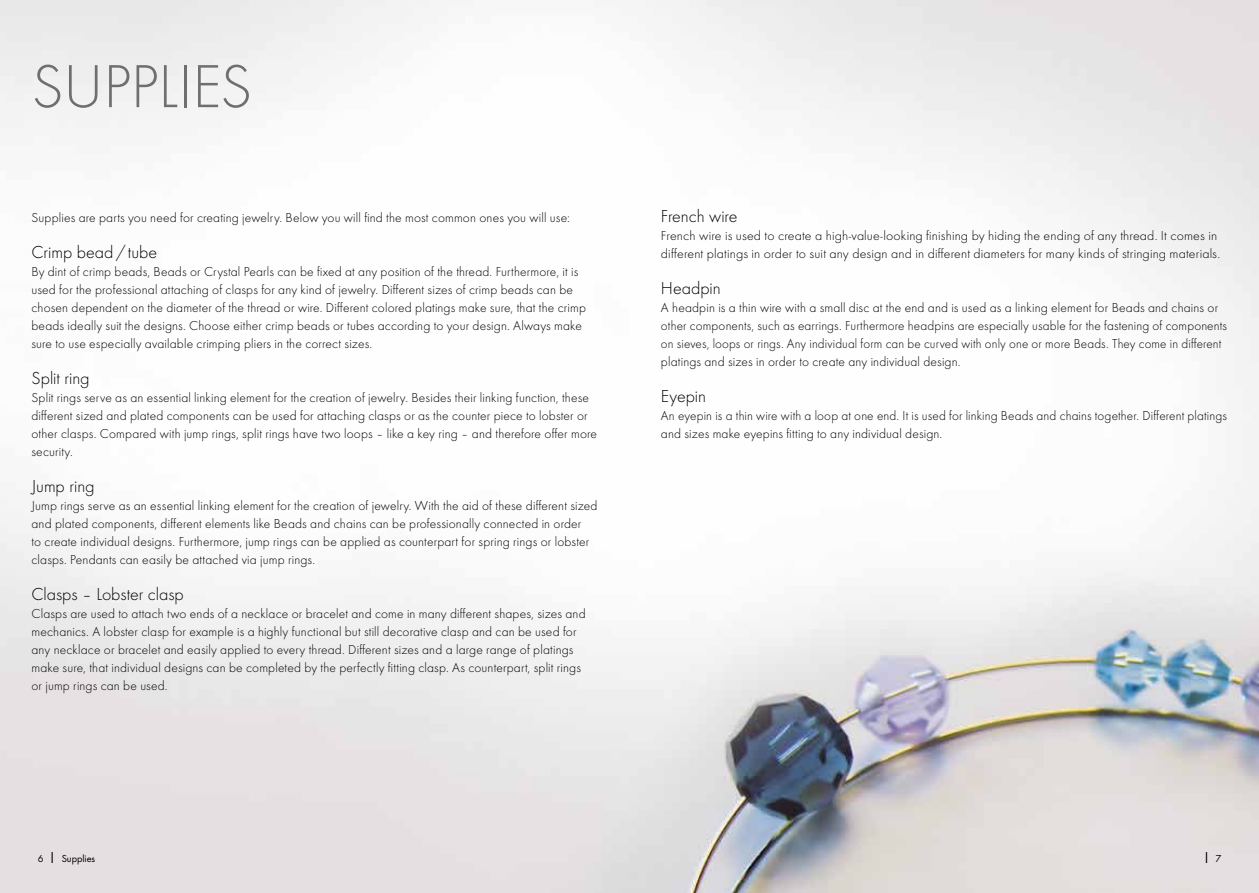
<style>
.page{position:relative;width:1259px;height:893px;background:#fff}
.page>*{position:absolute;margin:0;border:0;box-sizing:border-box;transform-origin:0 0}
.t1{font:300 63px "Futura";letter-spacing:-.005em;color:#6f6f6e}
.t2{font:300 18px "Futura";color:#000}
.t3{font:15px "Futura Boo";color:#000}
.t4{font:300 13.5px/18px "Futura";letter-spacing:.01em;color:#000}
.t5{font:10.5px "Futura Boo";color:#000}
.s1{font-size:15px}
.s2{font-size:10.5px}
</style>
<div class="page">
<img style="left:0;top:0;width:1259px;height:893px">
<h1 class="t1" style="left:31px;top:46px;width:222px">SUPPLIES</h1>
<p class="t4" style="left:31px;top:208px;width:540px">Supplies are parts you need for creating jewelry. Below you will find the most common ones you will use:</p>
<h2 class="t2" style="left:31px;top:240px;width:127px">Crimp bead/tube</h2>
<p class="t4" style="left:31px;top:262px;width:556px">By dint of crimp beads, Beads or Crystal Pearls can be fixed at any position of the thread. Furthermore, it is used for the professional attaching of clasps for any kind of jewelry. Different sizes of crimp beads can be chosen dependent on the diameter of the thread or wire. Different colored platings make sure, that the crimp beads ideally suit the designs. Choose either crimp beads or tubes according to your design. Always make sure to use especially available crimping pliers in the correct sizes.</p>
<h2 class="t2" style="left:31px;top:366px;width:60px">Split ring</h2>
<p class="t4" style="left:31px;top:388px;width:567px">Split rings serve as an essential linking element for the creation of jewelry. Besides their linking function, these different sized and plated components can be used for attaching clasps or as the counter piece to lobster or other clasps. Compared with jump rings, split rings have two loops – like a key ring – and therefore offer more security.</p>
<h2 class="t2" style="left:31px;top:474px;width:65px">Jump ring</h2>
<p class="t4" style="left:31px;top:496px;width:567px">Jump rings serve as an essential linking element for the creation of jewelry. With the aid of these different sized and plated components, different elements like Beads and chains can be professionally connected in order<br>to create individual designs. Furthermore, jump rings can be applied as counterpart for spring rings or lobster clasps. Pendants can easily be attached via jump rings.</p>
<h2 class="t2" style="left:31px;top:582px;width:154px">Clasps – Lobster clasp</h2>
<p class="t4" style="left:31px;top:604px;width:556px">Clasps are used to attach two ends of a necklace or bracelet and come in many different shapes, sizes and mechanics. A lobster clasp for example is a highly functional but still decorative clasp and can be used for any necklace or bracelet and easily applied to every thread. Different sizes and a large range of platings make sure, that individual designs can be completed by the perfectly fitting clasp. As counterpart, split rings or jump rings can be used.</p>
<h2 class="t2" style="left:661px;top:204px;width:78px">French wire</h2>
<p class="t4" style="left:661px;top:226px;width:561px">French wire is used to create a high-value-looking finishing by hiding the ending of any thread. It comes in different platings in order to suit any design and in different diameters for many kinds of stringing materials.</p>
<h2 class="t2" style="left:661px;top:276px;width:61px">Headpin</h2>
<p class="t4" style="left:661px;top:298px;width:567px">A headpin is a thin wire with a small disc at the end and is used as a linking element for Beads and chains or other components, such as earrings. Furthermore headpins are especially usable for the fastening of components on sieves, loops or rings. Any individual form can be curved with only one or more Beads. They come in different platings and sizes in order to create any individual design.</p>
<h2 class="t2" style="left:661px;top:384px;width:47px">Eyepin</h2>
<p class="t4" style="left:661px;top:406px;width:567px">An eyepin is a thin wire with a loop at one end. It is used for linking Beads and chains together. Different platings and sizes make eyepins fitting to any individual design.</p>
<p class="t5" style="left:38px;top:851px;width:59px">6 <span class="s1">l</span> Supplies</p>
<p class="t3" style="left:1205px;top:848px;width:17px">l <span class="s2">7</span></p>
</div>
